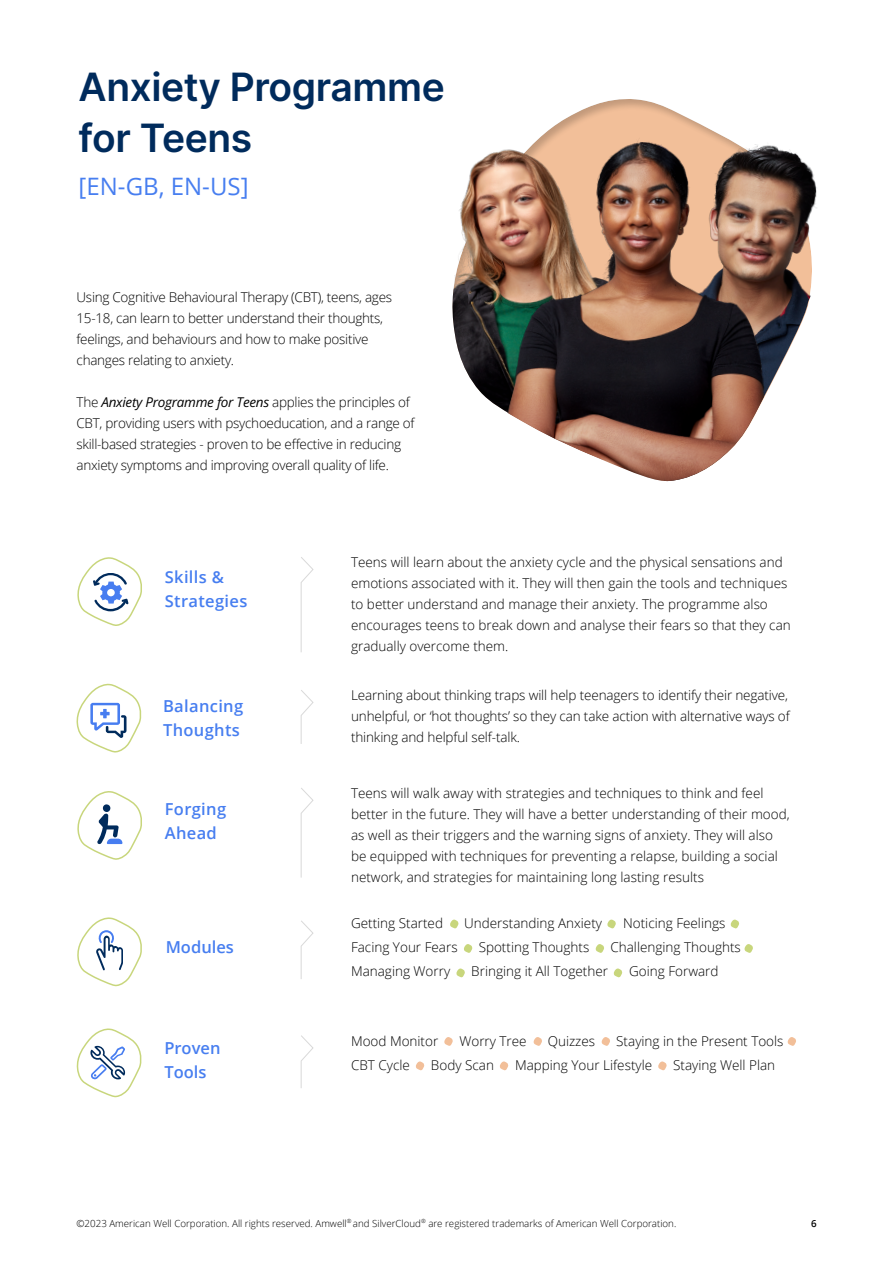
<style>
.page{position:relative;width:893px;height:1263px;background:#fff}
.page>*{position:absolute;margin:0;border:0;box-sizing:border-box;transform-origin:0 0}
.t1{font:600 39px/51px "Inter";letter-spacing:-.01em;color:#002b5c}
.t2{font:24px "Open Sans";color:#477ef0}
.t3{font:600 16.5px/24px "Open Sans";letter-spacing:.02em;color:#477ef0}
.t4{font:600 16.5px/24px "Open Sans";color:#477ef0}
.t5{font:300 13.5px/21px "Open Sans";color:#000}
.t6{font:300 13.5px/21px "Open Sans";letter-spacing:-.02em;color:#000}
.t7{font:300 9.75px "Open Sans";color:#000}
.t8{font:600 9.75px "Open Sans";color:#000}
.s1{font-style:italic}
</style>
<div class="page">
<svg style="left:301px;top:557px;width:12px;height:95px"></svg>
<svg style="left:301px;top:690px;width:12px;height:54px"></svg>
<svg style="left:301px;top:788px;width:12px;height:90px"></svg>
<svg style="left:301px;top:920px;width:12px;height:59px"></svg>
<svg style="left:301px;top:1035px;width:12px;height:53px"></svg>
<svg style="left:450px;top:919px;width:9px;height:9px"></svg>
<svg style="left:607px;top:919px;width:9px;height:9px"></svg>
<svg style="left:731px;top:919px;width:8px;height:9px"></svg>
<svg style="left:464px;top:944px;width:8px;height:9px"></svg>
<svg style="left:596px;top:944px;width:8px;height:9px"></svg>
<svg style="left:744px;top:944px;width:9px;height:9px"></svg>
<svg style="left:614px;top:968px;width:8px;height:9px"></svg>
<svg style="left:456px;top:968px;width:9px;height:9px"></svg>
<svg style="left:444px;top:1037px;width:9px;height:9px"></svg>
<svg style="left:533px;top:1037px;width:9px;height:9px"></svg>
<svg style="left:602px;top:1037px;width:8px;height:9px"></svg>
<svg style="left:788px;top:1037px;width:8px;height:9px"></svg>
<svg style="left:416px;top:1061px;width:8px;height:9px"></svg>
<svg style="left:500px;top:1061px;width:8px;height:9px"></svg>
<svg style="left:658px;top:1061px;width:9px;height:9px"></svg>
<svg style="left:77px;top:557px;width:65px;height:69px"></svg>
<svg style="left:76px;top:683px;width:66px;height:70px"></svg>
<svg style="left:77px;top:791px;width:65px;height:69px"></svg>
<svg style="left:77px;top:917px;width:65px;height:69px"></svg>
<svg style="left:76px;top:1028px;width:66px;height:69px"></svg>
<img style="left:452px;top:99px;width:365px;height:383px">
<h1 class="t1" style="left:79px;top:60px;width:368px">Anxiety Programme for Teens</h1>
<h2 class="t2" style="left:79px;top:170px;width:171px">[EN-GB, EN-US]</h2>
<p class="t6" style="left:77px;top:286px;width:317px">Using Cognitive Behavioural Therapy (CBT), teens, ages 15-18, can learn to better understand their thoughts, feelings, and behaviours and how to make positive changes relating to anxiety.</p>
<p class="t6" style="left:77px;top:391px;width:340px">The <span class="s1">Anxiety Programme for Teens</span> applies the principles of CBT, providing users with psychoeducation, and a range of skill-based strategies - proven to be effective in reducing anxiety symptoms and improving overall quality of life.</p>
<p class="t3" style="left:165px;top:564px;width:84px">Skills &amp;<br>Strategies</p>
<p class="t5" style="left:351px;top:552px;width:441px">Teens will learn about the anxiety cycle and the physical sensations and emotions associated with it. They will then gain the tools and techniques to better understand and manage their anxiety. The programme also encourages teens to break down and analyse their fears so that they can gradually overcome them.</p>
<p class="t3" style="left:163px;top:693px;width:82px">Balancing<br>Thoughts</p>
<p class="t5" style="left:351px;top:684px;width:440px">Learning about thinking traps will help teenagers to identify their negative, unhelpful, or ‘hot thoughts’ so they can take action with alternative ways of thinking and helpful self-talk.</p>
<p class="t3" style="left:165px;top:796px;width:63px">Forging<br>Ahead</p>
<p class="t4" style="left:166px;top:935px;width:70px">Modules</p>
<p class="t4" style="left:164px;top:1036px;width:58px">Proven<br>Tools</p>
<p class="t5" style="left:351px;top:782px;width:440px">Teens will walk away with strategies and techniques to think and feel better in the future. They will have a better understanding of their mood, as well as their triggers and the warning signs of anxiety. They will also be equipped with techniques for preventing a relapse, building a social network, and strategies for maintaining long lasting results</p>
<p class="t5" style="left:351px;top:912px;width:94px">Getting Started</p>
<p class="t5" style="left:464px;top:912px;width:139px">Understanding Anxiety</p>
<p class="t5" style="left:623px;top:912px;width:104px">Noticing Feelings</p>
<p class="t5" style="left:351px;top:936px;width:108px">Facing Your Fears</p>
<p class="t5" style="left:479px;top:936px;width:112px">Spotting Thoughts</p>
<p class="t5" style="left:610px;top:936px;width:132px">Challenging Thoughts</p>
<p class="t5" style="left:351px;top:960px;width:101px">Managing Worry</p>
<p class="t5" style="left:471px;top:960px;width:138px">Bringing it All Together</p>
<p class="t5" style="left:629px;top:960px;width:91px">Going Forward</p>
<p class="t5" style="left:351px;top:1030px;width:89px">Mood Monitor</p>
<p class="t5" style="left:459px;top:1030px;width:69px">Worry Tree</p>
<p class="t5" style="left:548px;top:1030px;width:49px">Quizzes</p>
<p class="t5" style="left:616px;top:1030px;width:169px">Staying in the Present Tools</p>
<p class="t5" style="left:351px;top:1054px;width:60px">CBT Cycle</p>
<p class="t5" style="left:431px;top:1054px;width:65px">Body Scan</p>
<p class="t5" style="left:515px;top:1054px;width:139px">Mapping Your Lifestyle</p>
<p class="t5" style="left:673px;top:1054px;width:103px">Staying Well Plan</p>
<p class="t7" style="left:77px;top:1216px;width:601px">©2023 American Well Corporation. All rights reserved. Amwell<sup>®</sup> and SilverCloud<sup>®</sup> are registered trademarks of American Well Corporation.</p>
<p class="t8" style="left:811px;top:1216px;width:7px">6</p>
</div>
